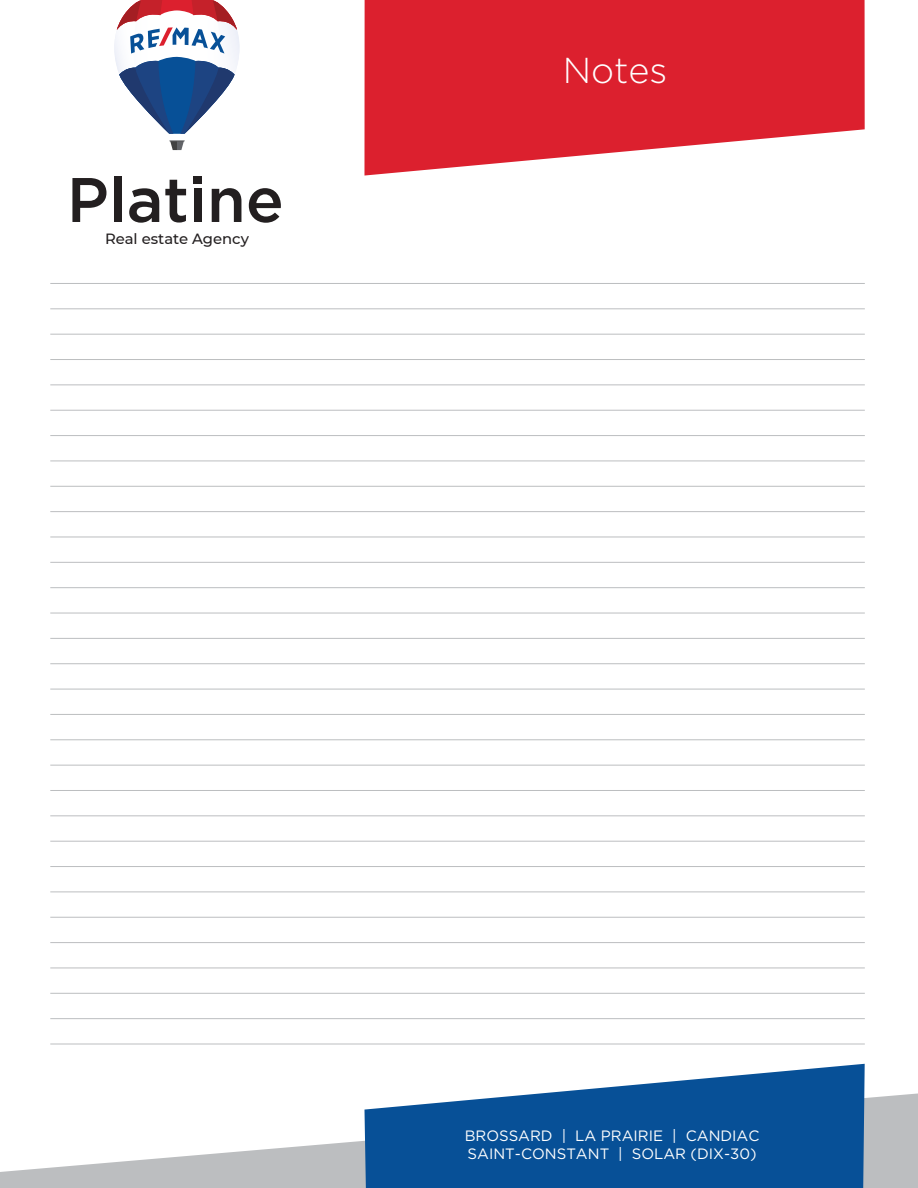
<style>
.page{position:relative;width:918px;height:1188px;background:#fff}
.page>*{position:absolute;margin:0;border:0;box-sizing:border-box;transform-origin:0 0}
.t1{font:300 36px "Gotham";color:#fff}
.t2{font:15px/18px "Gotham";color:#fff}
.t3{font:500 14.85px "Montserrat";color:#231f20}
</style>
<div class="page">
<svg style="left:0;top:1093px;width:918px;height:95px"></svg>
<svg style="left:364px;top:1064px;width:501px;height:124px;fill:#075097"></svg>
<svg style="left:364px;top:0;width:501px;height:176px;background:#e03e4a"></svg>
<hr style="left:50px;top:283px;width:815px;height:1px;background:#bcbec0">
<hr style="left:50px;top:308px;width:815px;height:1px;background:#bcbec0">
<hr style="left:50px;top:334px;width:815px;height:1px;background:#bcbec0">
<hr style="left:50px;top:359px;width:815px;height:1px;background:#bcbec0">
<hr style="left:50px;top:384px;width:815px;height:1px;background:#bcbec0">
<hr style="left:50px;top:410px;width:815px;height:1px;background:#bcbec0">
<hr style="left:50px;top:435px;width:815px;height:1px;background:#bcbec0">
<hr style="left:50px;top:461px;width:815px;height:1px;background:#bcbec0">
<hr style="left:50px;top:486px;width:815px;height:1px;background:#bcbec0">
<hr style="left:50px;top:511px;width:815px;height:1px;background:#bcbec0">
<hr style="left:50px;top:537px;width:815px;height:1px;background:#bcbec0">
<hr style="left:50px;top:562px;width:815px;height:1px;background:#bcbec0">
<hr style="left:50px;top:587px;width:815px;height:1px;background:#bcbec0">
<hr style="left:50px;top:613px;width:815px;height:1px;background:#bcbec0">
<hr style="left:50px;top:638px;width:815px;height:1px;background:#bcbec0">
<hr style="left:50px;top:663px;width:815px;height:1px;background:#bcbec0">
<hr style="left:50px;top:689px;width:815px;height:1px;background:#bcbec0">
<hr style="left:50px;top:714px;width:815px;height:1px;background:#bcbec0">
<hr style="left:50px;top:739px;width:815px;height:1px;background:#bcbec0">
<hr style="left:50px;top:765px;width:815px;height:1px;background:#bcbec0">
<hr style="left:50px;top:790px;width:815px;height:1px;background:#bcbec0">
<hr style="left:50px;top:815px;width:815px;height:1px;background:#bcbec0">
<hr style="left:50px;top:841px;width:815px;height:1px;background:#bcbec0">
<hr style="left:50px;top:866px;width:815px;height:1px;background:#bcbec0">
<hr style="left:50px;top:892px;width:815px;height:1px;background:#bcbec0">
<hr style="left:50px;top:917px;width:815px;height:1px;background:#bcbec0">
<hr style="left:50px;top:942px;width:815px;height:1px;background:#bcbec0">
<hr style="left:50px;top:968px;width:815px;height:1px;background:#bcbec0">
<hr style="left:50px;top:993px;width:815px;height:1px;background:#bcbec0">
<hr style="left:50px;top:1018px;width:815px;height:1px;background:#bcbec0">
<hr style="left:50px;top:1044px;width:815px;height:1px;background:#bcbec0">
<svg style="left:114px;top:0;width:126px;height:151px"></svg>
<div style="left:194px;top:177px;width:8px;height:7px;background:#231f20"></div>
<svg style="left:249px;top:188px;width:32px;height:35px"></svg>
<div style="left:194px;top:189px;width:8px;height:33px;background:#231f20"></div>
<svg style="left:129px;top:188px;width:30px;height:35px"></svg>
<svg style="left:212px;top:188px;width:29px;height:34px"></svg>
<div style="left:114px;top:176px;width:8px;height:46px;background:#231f20"></div>
<svg style="left:165px;top:180px;width:21px;height:43px"></svg>
<svg style="left:72px;top:178px;width:34px;height:44px"></svg>
<p class="t3" style="left:105px;top:228px;width:145px">Real estate Agency</p>
<h1 class="t1" style="left:563px;top:48px;width:106px">Notes</h1>
<p class="t2" style="left:465px;top:1126px;width:296px">BROSSARD | LA PRAIRIE | CANDIAC<br>SAINT-CONSTANT | SOLAR (DIX-30)</p>
</div>
